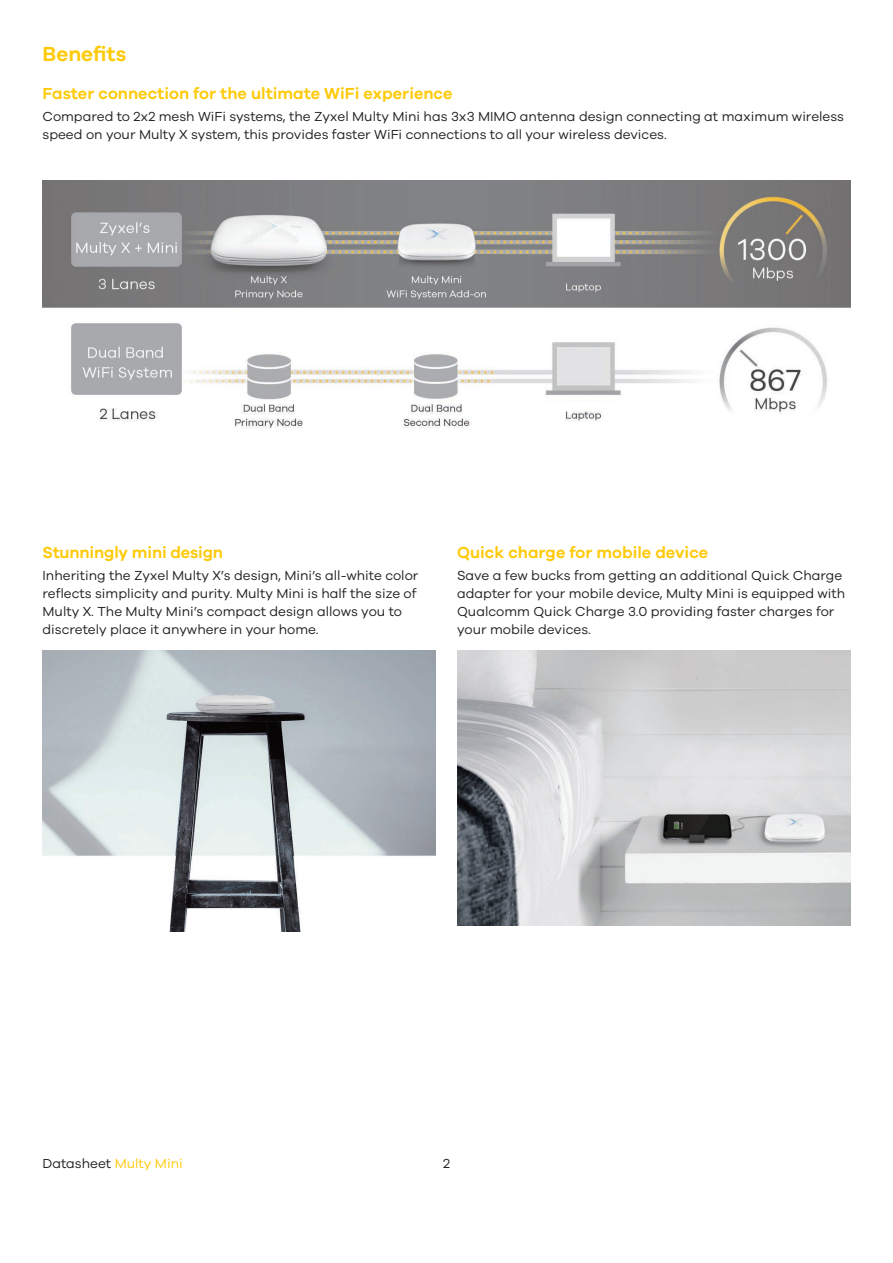
<style>
.page{position:relative;width:893px;height:1263px;background:#fff}
.page>*{position:absolute;margin:0;border:0;box-sizing:border-box;transform-origin:0 0}
.t1{font:600 21px "Galano Grotesque";color:#feca0a}
.brand_2_0_intro_bene{font:600 16.5px "Galano Grotesque";color:#feca0a}
.brand_2_0_intro_bene-2{font:13.5px/18px "Galano Grotesque";color:#231f20}
.s1{color:#feca0a}
</style>
<div class="page">
<img style="left:43px;top:650px;width:393px;height:281px">
<img style="left:43px;top:180px;width:808px;height:249px">
<img style="left:457px;top:651px;width:393px;height:275px">
<p class="t1" style="left:43px;top:41px;width:85px">Benefits</p>
<p class="brand_2_0_intro_bene" style="left:43px;top:83px;width:412px">Faster connection for the ultimate WiFi experience</p>
<p class="brand_2_0_intro_bene-2" style="left:43px;top:107px;width:803px">Compared to 2x2 mesh WiFi systems, the Zyxel Multy Mini has 3x3 MIMO antenna design connecting at maximum wireless speed on your Multy X system, this provides faster WiFi connections to all your wireless devices.</p>
<p class="brand_2_0_intro_bene" style="left:43px;top:542px;width:182px">Stunningly mini design</p>
<p class="brand_2_0_intro_bene-2" style="left:43px;top:566px;width:377px">Inheriting the Zyxel Multy X’s design, Mini’s all-white color reflects simplicity and purity. Multy Mini is half the size of Multy X. The Multy Mini’s compact design allows you to discretely place it anywhere in your home.</p>
<p class="brand_2_0_intro_bene" style="left:457px;top:542px;width:253px">Quick charge for mobile device</p>
<p class="brand_2_0_intro_bene-2" style="left:457px;top:566px;width:390px">Save a few bucks from getting an additional Quick Charge adapter for your mobile device, Multy Mini is equipped with Qualcomm Quick Charge 3.0 providing faster charges for your mobile devices.</p>
<p class="brand_2_0_intro_bene-2" style="left:43px;top:1154px;width:142px">Datasheet <span class="s1">Multy Mini</span></p>
<p class="brand_2_0_intro_bene-2" style="left:443px;top:1154px;width:8px">2</p>
</div>
